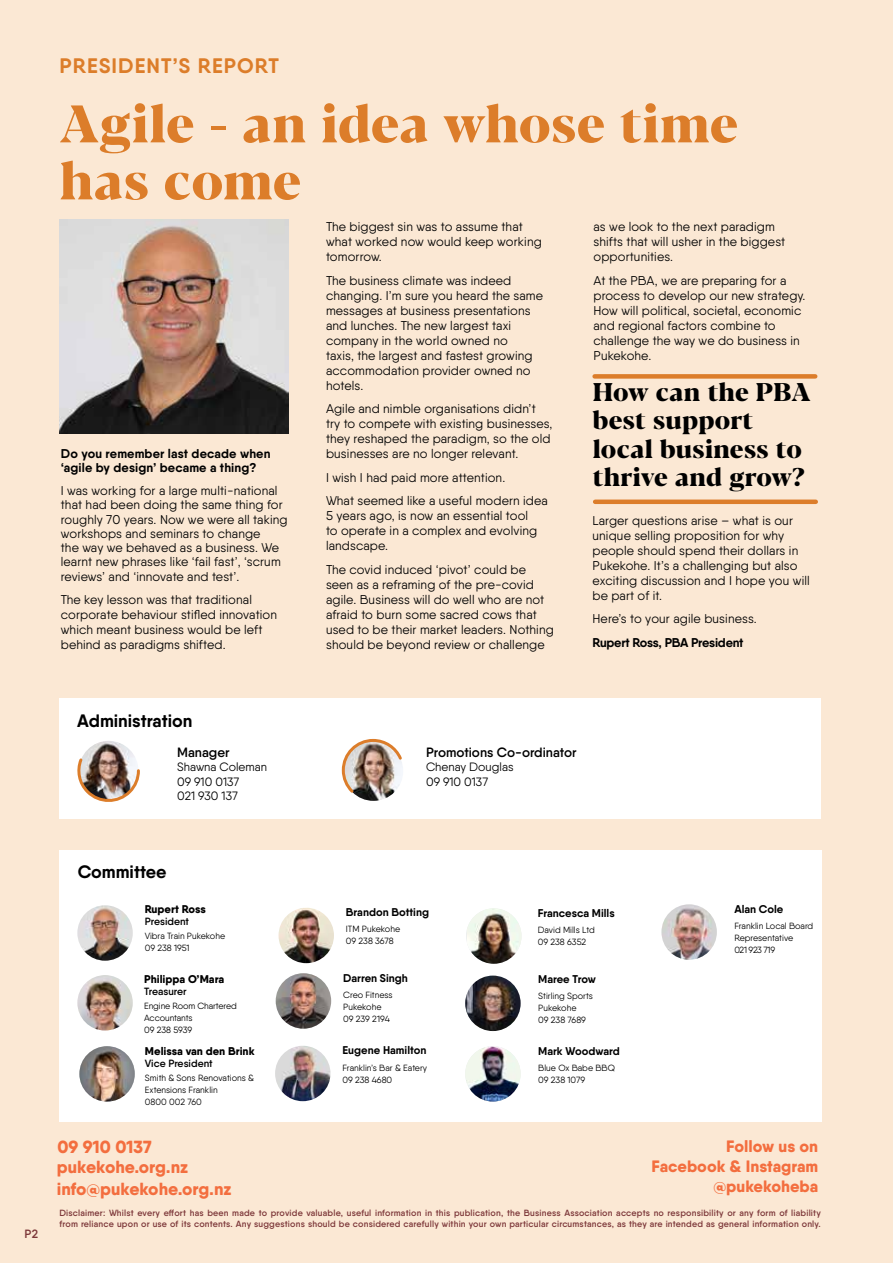
<style>
.page{position:relative;width:893px;height:1263px;background:#fbe8d4}
.page>*{position:absolute;margin:0;border:0;box-sizing:border-box;transform-origin:0 0}
.t1{font:800 52.5px/57px "Blacker Display";letter-spacing:.01em;color:#dc7d2a}
.t2{font:800 25.5px/28.5px "Blacker Display";letter-spacing:.01em;color:#000}
.t3{font:700 21px "Qanelas Soft";letter-spacing:.05em;color:#dc7d2a}
.t4{font:700 18px "Qanelas Soft";color:#000}
.t5{font:800 17.55px "Qanelas Soft";color:#f36e3f}
.t6{font:800 16.5px "Qanelas Soft";color:#f36e3f}
.t7{font:600 13.5px "Qanelas Soft";color:#000}
.t8{font:12.75px/15px "Qanelas Soft";letter-spacing:.01em;color:#000}
.t9{font:700 12.75px/14.2px "Qanelas Soft";letter-spacing:.01em;color:#000}
.t10{font:700 12.75px "Qanelas Soft";letter-spacing:-.02em;color:#000}
.t11{font:12.15px/14.5px "Qanelas Soft";color:#000}
.t12{font:600 12px "Qanelas Soft";color:#7d383a}
.t13{font:700 11.25px "Qanelas Soft";color:#000}
.t14{font:800 11.25px "Qanelas Soft";color:#000}
.t15{font:600 10.5px "Qanelas Soft";color:#000}
.t16{font:600 9px/10.8px "Qanelas Soft";letter-spacing:.02em;color:#7d383a}
.t17{font:9px/12px "Qanelas Soft";color:#000}
</style>
<div class="page">
<div style="left:60px;top:698px;width:761px;height:120px;background:#fff"></div>
<img style="left:79px;top:741px;width:59px;height:59px;border-radius:30px">
<img style="left:344px;top:741px;width:59px;height:60px;border-radius:30px">
<img style="left:341px;top:738px;width:62px;height:57px">
<img style="left:77px;top:756px;width:63px;height:46px">
<img style="left:60px;top:219px;width:228px;height:214px">
<div style="left:60px;top:850px;width:762px;height:272px;background:#fff"></div>
<img style="left:661px;top:904px;width:56px;height:56px;border-radius:28px">
<img style="left:465px;top:975px;width:56px;height:56px;border-radius:28px">
<img style="left:467px;top:908px;width:54px;height:56px">
<img style="left:275px;top:1046px;width:55px;height:55px;border-radius:27px">
<img style="left:276px;top:973px;width:55px;height:56px;border-radius:28px">
<img style="left:279px;top:908px;width:55px;height:55px;border-radius:28px">
<img style="left:77px;top:975px;width:56px;height:55px;border-radius:28px">
<img style="left:77px;top:905px;width:56px;height:56px;border-radius:28px">
<img style="left:465px;top:1046px;width:56px;height:55px;border-radius:28px">
<img style="left:79px;top:1046px;width:56px;height:55px;border-radius:28px">
<div style="left:595px;top:374px;width:220px;height:5px;background:#dc7d2a"></div>
<div style="left:595px;top:499px;width:221px;height:5px;background:#dc7d2a"></div>
<h3 class="t3" style="left:60px;top:52px;width:221px">PRESIDENT’S REPORT</h3>
<h1 class="t1" style="left:60px;top:98px;width:680px">Agile - an idea whose time has come</h1>
<p class="t9" style="left:61px;top:446px;width:211px">Do you remember last decade when ‘agile by design’ became a thing?</p>
<p class="t8" style="left:61px;top:483px;width:228px;line-height:14.2px">I was working for a large multi-national that had been doing the same thing for roughly 70 years. Now we were all taking workshops and seminars to change<br>the way we behaved as a business. We learnt new phrases like ‘fail fast’, ‘scrum reviews’ and ‘innovate and test’.</p>
<p class="t8" style="left:61px;top:592px;width:218px">The key lesson was that traditional corporate behaviour stifled innovation which meant business would be left behind as paradigms shifted.</p>
<h3 class="t4" style="left:77px;top:709px;width:117px">Administration</h3>
<p class="t7" style="left:177px;top:744px;width:54px">Manager</p>
<p class="t11" style="left:177px;top:760px;width:91px">Shawna Coleman<br>09 910 0137<br>021 930 137</p>
<p class="t8" style="left:326px;top:219px;width:217px">The biggest sin was to assume that what worked now would keep working tomorrow.</p>
<p class="t8" style="left:326px;top:273px;width:219px">The business climate was indeed changing. I’m sure you heard the same messages at business presentations and lunches. The new largest taxi company in the world owned no<br>taxis, the largest and fastest growing accommodation provider owned no hotels.</p>
<p class="t8" style="left:326px;top:401px;width:228px">Agile and nimble organisations didn’t try to compete with existing businesses, they reshaped the paradigm, so the old businesses are no longer relevant.</p>
<p class="t8" style="left:326px;top:465px;width:223px;line-height:23.5px">I wish I had paid more attention.<br>What seemed like a useful modern idea</p>
<p class="t8" style="left:326px;top:508px;width:213px">5 years ago, is now an essential tool to operate in a complex and evolving landscape.</p>
<p class="t8" style="left:326px;top:562px;width:229px">The covid induced ‘pivot’ could be seen as a reframing of the pre-covid agile. Business will do well who are not afraid to burn some sacred cows that used to be their market leaders. Nothing should be beyond review or challenge</p>
<p class="t8" style="left:593px;top:219px;width:193px">as we look to the next paradigm shifts that will usher in the biggest opportunities.</p>
<p class="t8" style="left:593px;top:273px;width:214px">At the PBA, we are preparing for a process to develop our new strategy.<br>How will political, societal, economic and regional factors combine to challenge the way we do business in<br>Pukekohe.</p>
<h2 class="t2" style="left:593px;top:379px;width:219px">How can the PBA best support local business to thrive and grow?</h2>
<p class="t8" style="left:592px;top:513px;width:219px">Larger questions arise – what is our unique selling proposition for why people should spend their dollars in<br>Pukekohe. It’s a challenging but also exciting discussion and I hope you will be part of it.</p>
<p class="t8" style="left:592px;top:611px;width:166px">Here’s to your agile business.</p>
<p class="t10" style="left:592px;top:634px;width:153px">Rupert Ross, PBA President</p>
<p class="t7" style="left:426px;top:744px;width:152px">Promotions Co-ordinator</p>
<p class="t11" style="left:426px;top:760px;width:89px">Chenay Douglas<br>09 910 0137</p>
<p class="t12" style="left:24px;top:1227px;width:15px">P2</p>
<h3 class="t4" style="left:78px;top:860px;width:90px">Committee</h3>
<h3 class="t4" style="left:77px;top:867px;width:90px">Committee</h3>
<p class="t14" style="left:145px;top:902px;width:63px">Rupert Ross</p>
<p class="t15" style="left:145px;top:914px;width:46px">President</p>
<p class="t17" style="left:145px;top:930px;width:82px">Vibra Train Pukekohe<br>09 238 1951</p>
<p class="t14" style="left:144px;top:972px;width:82px">Philippa O’Mara</p>
<p class="t15" style="left:144px;top:985px;width:44px">Treasurer</p>
<p class="t17" style="left:144px;top:1000px;width:94px">Engine Room Chartered<br>Accountants<br>09 238 5939</p>
<p class="t14" style="left:145px;top:1044px;width:111px">Melissa van den Brink</p>
<p class="t15" style="left:145px;top:1057px;width:69px">Vice President</p>
<p class="t17" style="left:145px;top:1072px;width:111px">Smith &amp; Sons Renovations &amp;<br>Extensions Franklin<br>0800 002 760</p>
<p class="t13" style="left:346px;top:904px;width:85px">Brandon Botting</p>
<p class="t17" style="left:346px;top:922px;width:56px">ITM Pukekohe<br>09 238 3678</p>
<p class="t13" style="left:343px;top:971px;width:66px">Darren Singh</p>
<p class="t17" style="left:343px;top:989px;width:51px">Creo Fitness<br>Pukekohe<br>09 239 2194</p>
<p class="t13" style="left:342px;top:1043px;width:85px">Eugene Hamilton</p>
<p class="t17" style="left:342px;top:1061px;width:86px">Franklin’s Bar &amp; Eatery<br>09 238 4680</p>
<p class="t13" style="left:538px;top:906px;width:78px">Francesca Mills</p>
<p class="t17" style="left:538px;top:924px;width:59px">David Mills Ltd<br>09 238 6352</p>
<p class="t13" style="left:538px;top:972px;width:59px">Maree Trow</p>
<p class="t17" style="left:538px;top:990px;width:56px">Stirling Sports<br>Pukekohe<br>09 238 7689</p>
<p class="t13" style="left:538px;top:1044px;width:83px">Mark Woodward</p>
<p class="t17" style="left:538px;top:1062px;width:78px">Blue Ox Babe BBQ<br>09 238 1079</p>
<p class="t13" style="left:734px;top:902px;width:50px">Alan Cole</p>
<p class="t17" style="left:734px;top:920px;width:81px">Franklin Local Board<br>Representative<br>021 923 719</p>
<h3 class="t5" style="left:57px;top:1135px;width:96px">09 910 0137</h3>
<p class="t6" style="left:726px;top:1136px;width:93px">Follow us on</p>
<p class="t6" style="left:713px;top:1175px;width:106px">@pukekoheba</p>
<p class="t6" style="left:651px;top:1156px;width:168px">Facebook &amp; Instagram</p>
<h3 class="t5" style="left:57px;top:1156px;width:133px">pukekohe.org.nz</h3>
<h3 class="t5" style="left:57px;top:1178px;width:176px">info@pukekohe.org.nz</h3>
<p class="t16" style="left:60px;top:1208px;width:763px">Disclaimer: Whilst every effort has been made to provide valuable, useful information in this publication, the Business Association accepts no responsibility or any form of liability from reliance upon or use of its contents. Any suggestions should be considered carefully within your own particular circumstances, as they are intended as general information only.</p>
</div>
